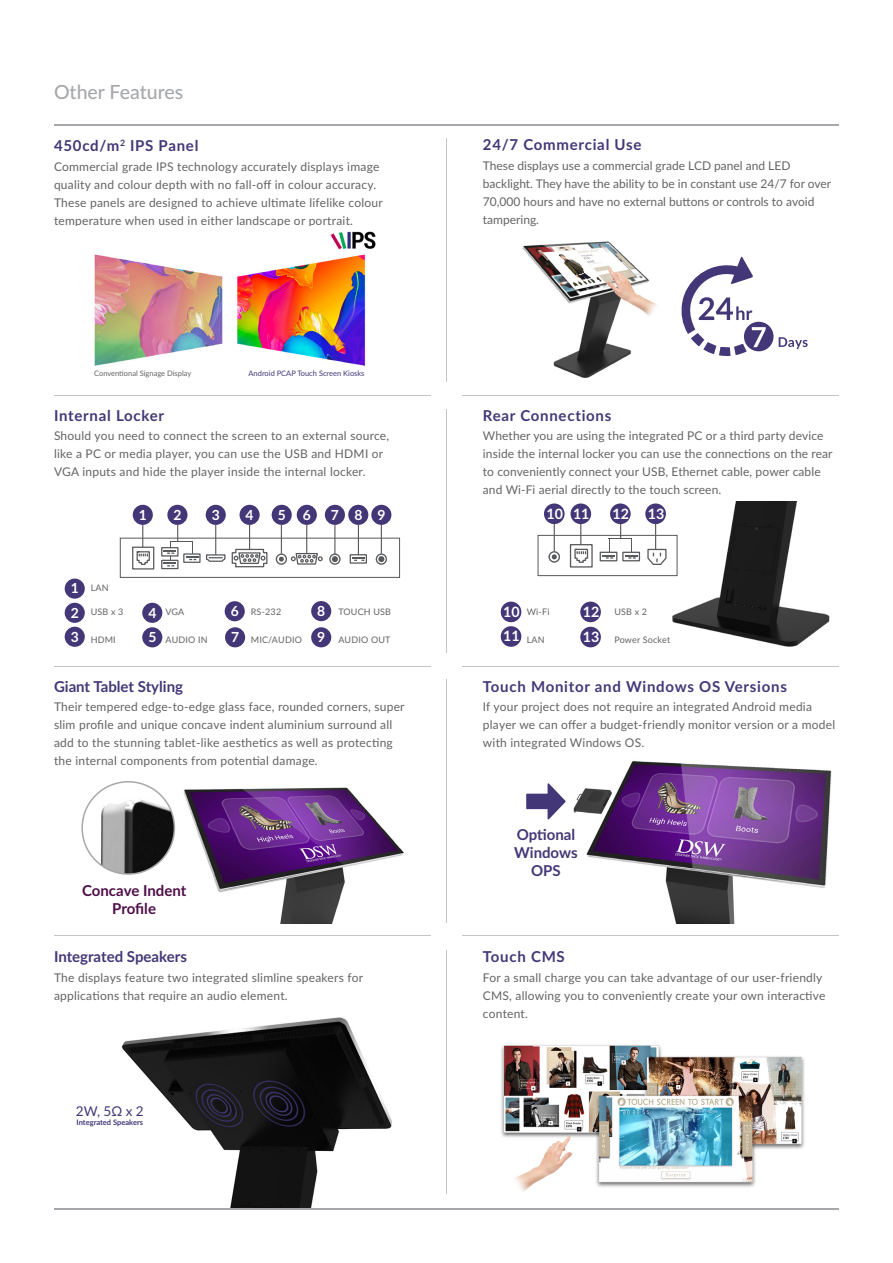
<style>
.page{position:relative;width:893px;height:1263px;background:#fff}
.page>*{position:absolute;margin:0;border:0;box-sizing:border-box;transform-origin:0 0}
.t1{font:500 19.5px "Lato";color:#a6a8ab}
.t2{font:700 15px "Lato";letter-spacing:.045em;color:#443777}
.t3{font:700 15px "Lato";color:#443777}
.t4{font:700 15px/18px "Lato";color:#4e0d47;text-align:center}
.t5{font:700 15px "Lato";letter-spacing:-.005em;color:#443777}
.t6{font:700 14.25px/24.6px "Lato";color:#fff}
.t7{font:700 13.8px/24px "Lato";color:#fff}
.t8{font:13.5px "Lato";color:#443777}
.t9{font:12px/18px "Lato";letter-spacing:.02em;color:#646464}
.t10{font:12px/18px "Lato";color:#646464}
.t11{font:9px "Lato";letter-spacing:.02em;color:#646464}
.t12{font:7.5px "Lato";color:#443777}
.t13{font:7.5px "Lato";color:#646464}
.t14{font:700 7.5px "Lato";color:#443777}
</style>
<div class="page">
<img style="left:122px;top:1017px;width:270px;height:191px">
<hr style="left:54px;top:124px;width:785px;height:2px;background:#a6a8ab">
<hr style="left:54px;top:1208px;width:785px;height:1px;background:#a6a8ab">
<img style="left:522px;top:241px;width:257px;height:137px">
<div style="left:120px;top:538px;width:280px;height:40px;border:1px solid #58595b"></div>
<div style="left:132px;top:547px;width:22px;height:22px;border:1px solid #58595b"></div>
<div style="left:161px;top:547px;width:17px;height:9px;border:1px solid #58595b"></div>
<div style="left:161px;top:560px;width:17px;height:9px;border:1px solid #58595b"></div>
<div style="left:183px;top:553px;width:18px;height:10px;border:1px solid #58595b"></div>
<div style="left:350px;top:554px;width:17px;height:10px;border:1px solid #58595b"></div>
<svg style="left:352px;top:557px;width:12px;height:4px"></svg>
<div style="left:133px;top:505px;width:20px;height:20px;background:#443777;border-radius:50%"></div>
<div style="left:167px;top:505px;width:20px;height:20px;background:#443777;border-radius:50%"></div>
<div style="left:206px;top:505px;width:20px;height:20px;background:#443777;border-radius:50%"></div>
<div style="left:240px;top:505px;width:20px;height:20px;background:#443777;border-radius:50%"></div>
<div style="left:272px;top:505px;width:20px;height:20px;background:#443777;border-radius:50%"></div>
<div style="left:297px;top:505px;width:20px;height:20px;background:#443777;border-radius:50%"></div>
<div style="left:325px;top:505px;width:20px;height:20px;background:#443777;border-radius:50%"></div>
<div style="left:348px;top:505px;width:20px;height:20px;background:#443777;border-radius:50%"></div>
<div style="left:371px;top:505px;width:20px;height:20px;background:#443777;border-radius:50%"></div>
<svg style="left:136px;top:525px;width:15px;height:40px"></svg>
<svg style="left:205px;top:525px;width:63px;height:43px"></svg>
<svg style="left:329px;top:525px;width:11px;height:40px"></svg>
<hr style="left:358px;top:525px;width:1px;height:30px;background:#59595a">
<svg style="left:376px;top:525px;width:11px;height:40px"></svg>
<svg style="left:276px;top:525px;width:47px;height:40px"></svg>
<svg style="left:164px;top:525px;width:34px;height:41px"></svg>
<div style="left:65px;top:603px;width:20px;height:20px;background:#443777;border-radius:50%"></div>
<div style="left:65px;top:627px;width:20px;height:20px;background:#443777;border-radius:50%"></div>
<div style="left:65px;top:579px;width:20px;height:20px;background:#443777;border-radius:50%"></div>
<div style="left:142px;top:603px;width:20px;height:20px;background:#443777;border-radius:50%"></div>
<div style="left:142px;top:627px;width:20px;height:20px;background:#443777;border-radius:50%"></div>
<div style="left:311px;top:601px;width:20px;height:20px;background:#443777;border-radius:50%"></div>
<div style="left:311px;top:627px;width:20px;height:20px;background:#443777;border-radius:50%"></div>
<div style="left:225px;top:601px;width:20px;height:20px;background:#443777;border-radius:50%"></div>
<div style="left:225px;top:627px;width:20px;height:20px;background:#443777;border-radius:50%"></div>
<div style="left:501px;top:602px;width:20px;height:20px;background:#443777;border-radius:50%"></div>
<div style="left:501px;top:626px;width:20px;height:21px;background:#443777;border-radius:50%"></div>
<img style="left:537px;top:502px;width:293px;height:146px">
<img style="left:547px;top:761px;width:285px;height:162px">
<img style="left:501px;top:1045px;width:304px;height:147px">
<img style="left:84px;top:781px;width:320px;height:142px">
<hr style="left:54px;top:666px;width:377px;height:1px;background:#c5c3c3">
<hr style="left:54px;top:936px;width:377px;height:1px;background:#c5c3c3">
<hr style="left:54px;top:395px;width:377px;height:1px;background:#c5c3c3">
<hr style="left:462px;top:666px;width:377px;height:1px;background:#c5c3c3">
<hr style="left:462px;top:936px;width:377px;height:1px;background:#c5c3c3">
<hr style="left:462px;top:395px;width:377px;height:1px;background:#c5c3c3">
<hr style="left:446px;top:139px;width:1px;height:243px;background:#c5c3c3">
<hr style="left:446px;top:409px;width:1px;height:244px;background:#c5c3c3">
<hr style="left:446px;top:680px;width:1px;height:243px;background:#c5c3c3">
<hr style="left:446px;top:950px;width:1px;height:244px;background:#c5c3c3">
<img style="left:94px;top:231px;width:282px;height:135px">
<img style="left:82px;top:782px;width:92px;height:92px;border-radius:46px">
<div style="left:81px;top:781px;width:94px;height:94px;border:2px solid #a6a8ab;border-radius:50%"></div>
<svg style="left:779px;top:337px;width:29px;height:12px"></svg>
<svg style="left:680px;top:257px;width:93px;height:99px"></svg>
<svg style="left:526px;top:783px;width:40px;height:36px"></svg>
<p class="t1" style="left:54px;top:77px;width:131px">Other Features</p>
<p class="t2" style="left:54px;top:135px;width:146px">450cd/m<sup>2</sup> IPS Panel</p>
<p class="t9" style="left:54px;top:157px;width:330px">Commercial grade IPS technology accurately displays image quality and colour depth with no fall-off in colour accuracy.<br>These panels are designed to achieve ultimate lifelike colour temperature when used in either landscape or portrait.</p>
<p class="t13" style="left:94px;top:368px;width:99px">Conventional Signage Display</p>
<p class="t12" style="left:249px;top:368px;width:117px">Android PCAP Touch Screen Kiosks</p>
<p class="t2" style="left:483px;top:134px;width:160px">24/7 Commercial Use</p>
<p class="t10" style="left:483px;top:156px;width:350px">These displays use a commercial grade LCD panel and LED backlight. They have the ability to be in constant use 24/7 for over 70,000 hours and have no external buttons or controls to avoid tampering.</p>
<p class="t2" style="left:54px;top:404px;width:112px">Internal Locker</p>
<p class="t2" style="left:483px;top:404px;width:130px">Rear Connections</p>
<p class="t9" style="left:54px;top:426px;width:337px">Should you need to connect the screen to an external source, like a PC or media player, you can use the USB and HDMI or<br>VGA inputs and hide the player inside the internal locker.</p>
<p class="t7" style="left:71px;top:576px;width:10px">1</p>
<p class="t11" style="left:91px;top:581px;width:19px">LAN</p>
<p class="t7" style="left:139px;top:502px;width:10px">1</p>
<p class="t7" style="left:173px;top:502px;width:10px">2</p>
<p class="t7" style="left:212px;top:502px;width:10px">3</p>
<p class="t7" style="left:246px;top:502px;width:10px">4</p>
<p class="t7" style="left:278px;top:502px;width:35px">5 6</p>
<p class="t7" style="left:331px;top:502px;width:56px">789</p>
<p class="t9" style="left:483px;top:426px;width:351px">Whether you are using the integrated PC or a third party device inside the internal locker you can use the connections on the rear to conveniently connect your USB, Ethernet cable, power cable and Wi-Fi aerial directly to the touch screen.</p>
<p class="t6" style="left:546px;top:501px;width:45px">10 11</p>
<p class="t6" style="left:612px;top:501px;width:18px">12</p>
<p class="t6" style="left:648px;top:501px;width:18px">13</p>
<p class="t7" style="left:71px;top:600px;width:10px">2<br>3</p>
<p class="t7" style="left:148px;top:600px;width:10px;line-height:24.5px">4<br>5</p>
<p class="t7" style="left:317px;top:597px;width:10px;line-height:26.2px">8<br>9</p>
<p class="t7" style="left:231px;top:597px;width:10px;line-height:26.1px">6<br>7</p>
<p class="t6" style="left:503px;top:599px;width:18px">10<br>11</p>
<p class="t6" style="left:583px;top:598px;width:18px;line-height:25.2px">12<br>13</p>
<p class="t11" style="left:165px;top:606px;width:20px">VGA</p>
<p class="t11" style="left:251px;top:606px;width:32px">RS-232</p>
<p class="t11" style="left:338px;top:606px;width:54px">TOUCH USB</p>
<p class="t11" style="left:527px;top:606px;width:24px">Wi-Fi</p>
<p class="t11" style="left:614px;top:606px;width:34px">USB x 2</p>
<p class="t11" style="left:91px;top:606px;width:34px">USB x 3</p>
<p class="t11" style="left:91px;top:633px;width:27px">HDMI</p>
<p class="t11" style="left:165px;top:633px;width:44px">AUDIO IN</p>
<p class="t11" style="left:251px;top:633px;width:53px">MIC/AUDIO</p>
<p class="t11" style="left:338px;top:633px;width:54px">AUDIO OUT</p>
<p class="t11" style="left:527px;top:633px;width:19px">LAN</p>
<p class="t11" style="left:614px;top:633px;width:57px">Power Socket</p>
<p class="t3" style="left:54px;top:675px;width:131px">Giant Tablet Styling</p>
<p class="t9" style="left:54px;top:697px;width:352px">Their tempered edge-to-edge glass face, rounded corners, super slim profile and unique concave indent aluminium surround all add to the stunning tablet-like aesthetics as well as protecting the internal components from potential damage.</p>
<p class="t4" style="left:82px;top:881px;width:106px">Concave Indent<br>Profile</p>
<p class="t3" style="left:54px;top:946px;width:134px">Integrated Speakers</p>
<p class="t9" style="left:54px;top:968px;width:311px">The displays feature two integrated slimline speakers for applications that require an audio element.</p>
<p class="t8" style="left:76px;top:1101px;width:69px">2W, 5Ω x 2</p>
<p class="t14" style="left:77px;top:1116px;width:68px">Integrated Speakers</p>
<p class="t2" style="left:483px;top:675px;width:306px">Touch Monitor and Windows OS Versions</p>
<p class="t9" style="left:483px;top:697px;width:354px">If your project does not require an integrated Android media player we can offer a budget-friendly monitor version or a model with integrated Windows OS.</p>
<p class="t2" style="left:517px;top:823px;width:60px">Optional</p>
<p class="t5" style="left:514px;top:841px;width:65px">Windows</p>
<p class="t2" style="left:531px;top:859px;width:31px">OPS</p>
<p class="t2" style="left:483px;top:946px;width:83px">Touch CMS</p>
<p class="t9" style="left:483px;top:968px;width:344px">For a small charge you can take advantage of our user-friendly<br>CMS, allowing you to conveniently create your own interactive content.</p>
</div>
